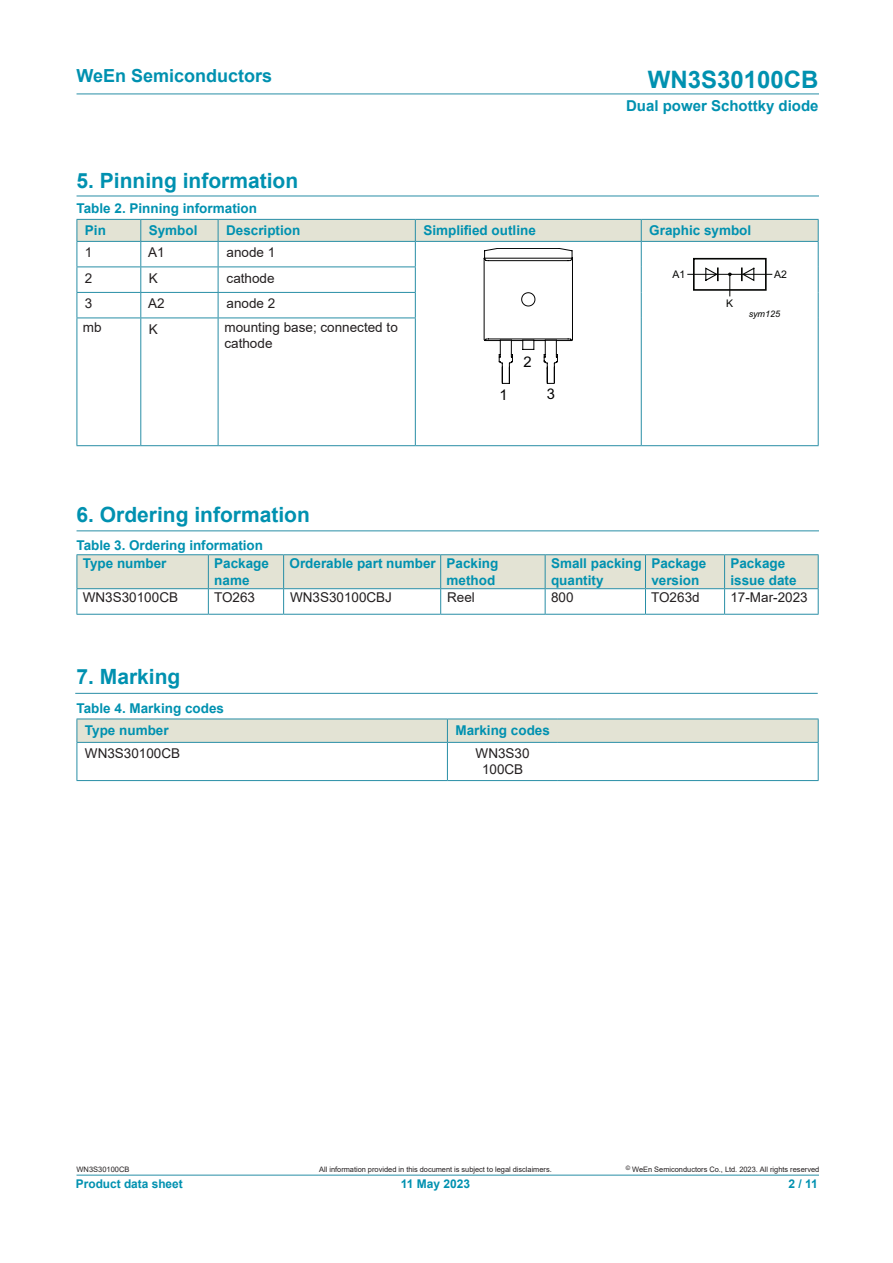
<style>
.page{position:relative;width:893px;height:1263px;background:#fff}
.page>*{position:absolute;margin:0;border:0;box-sizing:border-box;transform-origin:0 0}
.t1{font:700 24px "Arial";color:#0091b0}
.DS1{font:700 21px "Arial";color:#0091b0}
.t2{font:700 18px "Arial";color:#0091b0}
.t3{font:700 15px "Arial";color:#0091b0}
.t4{font:14.7px "Arial";color:#030303}
.t5{font:700 13.5px "Arial";color:#0091b0}
.t6{font:13.5px "Arial";color:#231f20}
.t7{font:700 12px "Arial";color:#0091b0}
.t8{font:10.5px "Arial";color:#040503}
.t9{font:italic 9px "Arial";letter-spacing:.005em;color:#040503}
.t10{font:7.5px "Arial";letter-spacing:-.005em;color:#231f20}
</style>
<div class="page">
<hr style="left:77px;top:94px;width:742px;height:1px;background:#288ea6">
<hr style="left:77px;top:1175px;width:742px;height:1px;background:#288ea6">
<hr style="left:77px;top:196px;width:742px;height:1px;background:#288ea6">
<hr style="left:77px;top:530px;width:742px;height:1px;background:#288ea6">
<hr style="left:75px;top:693px;width:743px;height:1px;background:#288ea6">
<div style="left:77px;top:555px;width:131px;height:34px;background:#e3e3d4"></div>
<svg style="left:77px;top:589px;width:1px;height:25px"></svg>
<svg style="left:208px;top:555px;width:611px;height:59px"></svg>
<hr style="left:77px;top:554px;width:131px;height:1px;background:#288ea6">
<hr style="left:77px;top:555px;width:1px;height:33px;background:#288ea6">
<hr style="left:208px;top:554px;width:76px;height:1px;background:#288ea6">
<hr style="left:284px;top:554px;width:157px;height:1px;background:#288ea6">
<hr style="left:441px;top:554px;width:104px;height:1px;background:#288ea6">
<hr style="left:545px;top:554px;width:100px;height:1px;background:#288ea6">
<hr style="left:645px;top:554px;width:80px;height:1px;background:#288ea6">
<hr style="left:725px;top:554px;width:94px;height:1px;background:#288ea6">
<hr style="left:77px;top:588px;width:131px;height:1px;background:#288ea6">
<hr style="left:208px;top:588px;width:76px;height:1px;background:#288ea6">
<hr style="left:284px;top:588px;width:157px;height:1px;background:#288ea6">
<hr style="left:441px;top:588px;width:104px;height:1px;background:#288ea6">
<hr style="left:545px;top:588px;width:100px;height:1px;background:#288ea6">
<hr style="left:645px;top:588px;width:80px;height:1px;background:#288ea6">
<hr style="left:725px;top:588px;width:94px;height:1px;background:#288ea6">
<hr style="left:77px;top:614px;width:131px;height:1px;background:#288ea6">
<hr style="left:208px;top:614px;width:76px;height:1px;background:#288ea6">
<hr style="left:284px;top:614px;width:157px;height:1px;background:#288ea6">
<hr style="left:441px;top:614px;width:104px;height:1px;background:#288ea6">
<hr style="left:545px;top:614px;width:100px;height:1px;background:#288ea6">
<hr style="left:645px;top:614px;width:80px;height:1px;background:#288ea6">
<hr style="left:725px;top:614px;width:94px;height:1px;background:#288ea6">
<hr style="left:77px;top:780px;width:370px;height:1px;background:#288ea6">
<hr style="left:447px;top:780px;width:111px;height:1px;background:#288ea6">
<svg style="left:77px;top:719px;width:742px;height:61px"></svg>
<hr style="left:558px;top:742px;width:261px;height:1px;background:#288ea6">
<hr style="left:818px;top:743px;width:1px;height:37px;background:#288ea6">
<hr style="left:558px;top:780px;width:261px;height:1px;background:#288ea6">
<hr style="left:140px;top:318px;width:1px;height:127px;background:#288ea6">
<hr style="left:218px;top:318px;width:1px;height:127px;background:#288ea6">
<hr style="left:641px;top:318px;width:1px;height:127px;background:#288ea6">
<hr style="left:818px;top:318px;width:1px;height:127px;background:#288ea6">
<hr style="left:141px;top:445px;width:77px;height:1px;background:#288ea6">
<hr style="left:77px;top:318px;width:1px;height:127px;background:#288ea6">
<hr style="left:415px;top:318px;width:1px;height:127px;background:#288ea6">
<hr style="left:77px;top:445px;width:64px;height:1px;background:#288ea6">
<hr style="left:218px;top:445px;width:197px;height:1px;background:#288ea6">
<hr style="left:415px;top:445px;width:226px;height:1px;background:#288ea6">
<hr style="left:641px;top:445px;width:178px;height:1px;background:#288ea6">
<svg style="left:77px;top:219px;width:742px;height:165px"></svg>
<h3 class="t2" style="left:77px;top:63px;width:197px">WeEn Semiconductors</h3>
<h1 class="t1" style="left:648px;top:62px;width:172px">WN3S30100CB</h1>
<p class="t3" style="left:626px;top:95px;width:194px">Dual power Schottky diode</p>
<p class="DS1" style="left:77px;top:166px;width:223px">5. Pinning information</p>
<p class="t5" style="left:77px;top:199px;width:182px">Table 2. Pinning information</p>
<p class="t5" style="left:85px;top:221px;width:23px">Pin</p>
<p class="t5" style="left:149px;top:221px;width:50px">Symbol</p>
<p class="t5" style="left:226px;top:221px;width:76px">Description</p>
<p class="t5" style="left:423px;top:221px;width:114px">Simplified outline</p>
<p class="t5" style="left:649px;top:221px;width:104px">Graphic symbol</p>
<p class="t6" style="left:85px;top:243px;width:9px">1</p>
<p class="t6" style="left:148px;top:243px;width:18px">A1</p>
<p class="t6" style="left:227px;top:243px;width:50px">anode 1</p>
<p class="t6" style="left:85px;top:269px;width:9px">2</p>
<p class="t6" style="left:149px;top:269px;width:11px">K</p>
<p class="t6" style="left:227px;top:269px;width:50px">cathode</p>
<p class="t6" style="left:85px;top:294px;width:9px">3</p>
<p class="t6" style="left:148px;top:294px;width:18px">A2</p>
<p class="t6" style="left:227px;top:294px;width:50px">anode 2</p>
<p class="t6" style="left:83px;top:318px;width:20px">mb</p>
<p class="t6" style="left:149px;top:320px;width:11px">K</p>
<p class="t6" style="left:224px;top:318px;width:175px">mounting base; connected to</p>
<p class="t6" style="left:224px;top:334px;width:50px">cathode</p>
<p class="t4" style="left:499px;top:385px;width:10px">1</p>
<p class="t4" style="left:523px;top:351px;width:10px">2</p>
<p class="t4" style="left:547px;top:384px;width:10px">3</p>
<p class="t8" style="left:672px;top:267px;width:14px">A1</p>
<p class="t8" style="left:774px;top:267px;width:14px">A2</p>
<p class="t8" style="left:726px;top:296px;width:9px">K</p>
<p class="t9" style="left:749px;top:308px;width:33px">sym125</p>
<p class="DS1" style="left:77px;top:500px;width:235px">6. Ordering information</p>
<p class="t5" style="left:77px;top:536px;width:188px">Table 3. Ordering information</p>
<p class="t5" style="left:83px;top:554px;width:85px">Type number</p>
<p class="t5" style="left:214px;top:554px;width:56px">Package</p>
<p class="t5" style="left:214px;top:570px;width:37px">name</p>
<p class="t5" style="left:289px;top:554px;width:148px">Orderable part number</p>
<p class="t5" style="left:447px;top:554px;width:53px">Packing</p>
<p class="t5" style="left:447px;top:570px;width:50px">method</p>
<p class="t5" style="left:551px;top:554px;width:92px">Small packing</p>
<p class="t5" style="left:551px;top:570px;width:54px">quantity</p>
<p class="t5" style="left:651px;top:554px;width:56px">Package</p>
<p class="t5" style="left:651px;top:570px;width:50px">version</p>
<p class="t5" style="left:730px;top:554px;width:56px">Package</p>
<p class="t5" style="left:730px;top:570px;width:68px">issue date</p>
<p class="t6" style="left:83px;top:588px;width:97px">WN3S30100CB</p>
<p class="t6" style="left:214px;top:588px;width:43px">TO263</p>
<p class="t6" style="left:290px;top:588px;width:104px">WN3S30100CBJ</p>
<p class="t6" style="left:447px;top:588px;width:29px">Reel</p>
<p class="t6" style="left:551px;top:588px;width:24px">800</p>
<p class="t6" style="left:651px;top:588px;width:50px">TO263d</p>
<p class="t6" style="left:730px;top:588px;width:79px">17-Mar-2023</p>
<p class="DS1" style="left:77px;top:662px;width:105px">7. Marking</p>
<p class="t5" style="left:77px;top:698px;width:149px">Table 4. Marking codes</p>
<p class="t5" style="left:85px;top:720px;width:85px">Type number</p>
<p class="t5" style="left:455px;top:720px;width:96px">Marking codes</p>
<p class="t6" style="left:85px;top:744px;width:97px">WN3S30100CB</p>
<p class="t6" style="left:476px;top:744px;width:56px">WN3S30</p>
<p class="t6" style="left:482px;top:760px;width:43px">100CB</p>
<p class="t10" style="left:77px;top:1164px;width:54px">WN3S30100CB</p>
<p class="t7" style="left:76px;top:1175px;width:108px">Product data sheet</p>
<p class="t10" style="left:319px;top:1164px;width:234px">All information provided in this document is subject to legal disclaimers.</p>
<p class="t10" style="left:626px;top:1164px;width:195px"><sup>©</sup> WeEn Semiconductors Co., Ltd. 2023. All rights reserved</p>
<p class="t7" style="left:401px;top:1175px;width:71px">11 May 2023</p>
<p class="t7" style="left:788px;top:1175px;width:31px">2 / 11</p>
</div>
